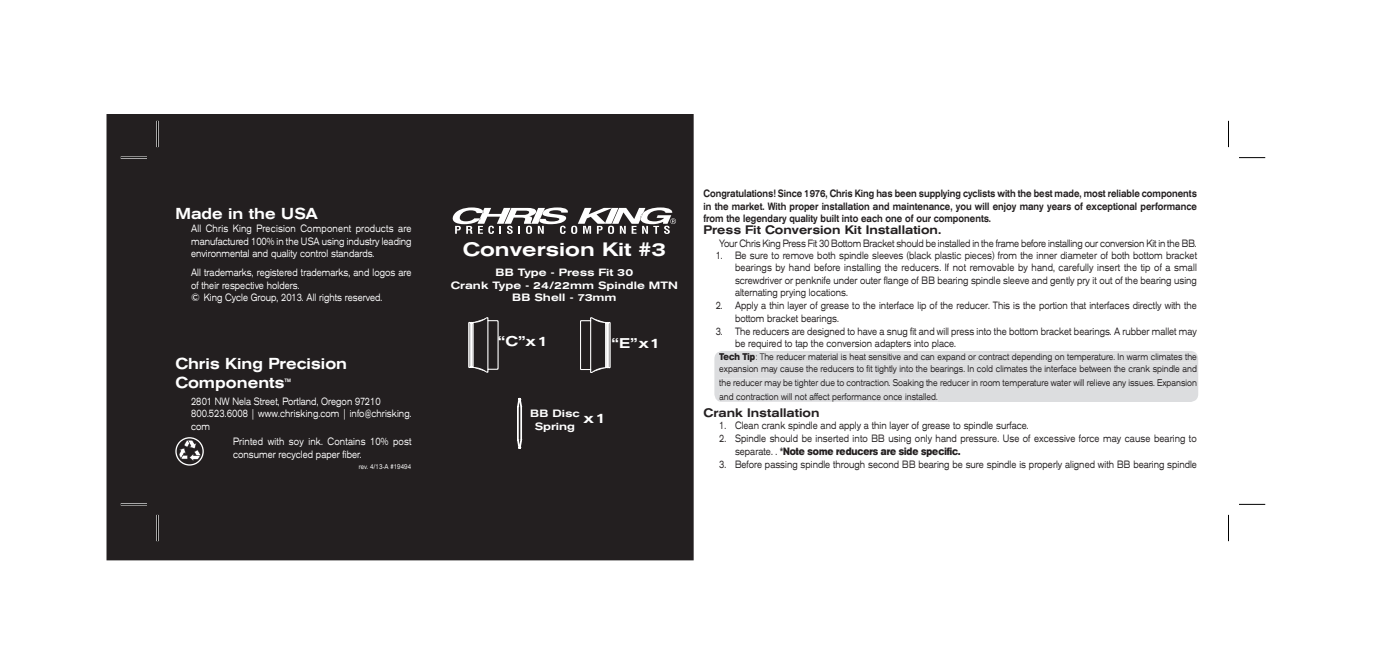
<style>
.page{position:relative;width:1386px;height:662px;background:#fff}
.page>*{position:absolute;margin:0;border:0;box-sizing:border-box;transform-origin:0 0}
.t1{font:500 expanded 19.25px "Akzidenz Grotesk BE";color:#fff}
.t2{font:500 expanded 15.75px/18.9px "Akzidenz Grotesk BE";color:#fff;scale:.9 1}
.t3{font:500 expanded 14px "Akzidenz Grotesk BE";color:#fff}
.t4{font:500 expanded 12.25px "Akzidenz Grotesk BE";color:#231f20;scale:.9 1}
.t5{font:expanded 10.5px/12.2px "Akzidenz Grotesk BE";color:#231f20;scale:.7 1}
.t6{font:expanded 10.5px/12.6px "Akzidenz Grotesk BE";color:#fff;scale:.7 1}
.t7{font:500 expanded 10.5px/12.4px "Akzidenz Grotesk BE";color:#231f20;text-align:justify;scale:.7 1}
.t8{font:500 expanded 10.5px/12.6px "Akzidenz Grotesk BE";color:#fff;text-align:center}
.t9{font:expanded 10.5px/12.6px "Akzidenz Grotesk BE";letter-spacing:.025em;color:#fff;scale:.7 1}
.t10{font:expanded 9.62px/11.5px "Akzidenz Grotesk BE";color:#231f20;scale:.7 1}
.t11{font:expanded 7px "Akzidenz Grotesk BE";color:#fff;scale:.7 1}
.s1{font-size:10.5px}
.s2{font-weight:700}
</style>
<div class="page">
<div style="left:107px;top:114px;width:587px;height:446px;background:#231f20"></div>
<svg style="left:451px;top:207px;width:225px;height:27px"></svg>
<svg style="left:175px;top:437px;width:29px;height:28px"></svg>
<svg style="left:468px;top:317px;width:31px;height:55px;background:#565354"></svg>
<svg style="left:580px;top:317px;width:31px;height:56px;background:#565353"></svg>
<div style="left:714px;top:351px;width:484px;height:51px;background:#dcdddf"></div>
<svg style="left:517px;top:398px;width:5px;height:51px"></svg>
<hr style="left:121px;top:156px;width:26px;height:3px;background:#fff">
<hr style="left:121px;top:503px;width:26px;height:2px;background:#fff">
<hr style="left:156px;top:121px;width:3px;height:26px;background:#fff">
<hr style="left:156px;top:514px;width:3px;height:27px;background:#fff">
<svg style="left:121px;top:157px;width:26px;height:1px"></svg>
<svg style="left:1239px;top:157px;width:26px;height:1px"></svg>
<svg style="left:121px;top:504px;width:26px;height:1px"></svg>
<svg style="left:1239px;top:504px;width:26px;height:1px"></svg>
<svg style="left:157px;top:121px;width:1px;height:26px"></svg>
<svg style="left:157px;top:514px;width:1px;height:27px"></svg>
<svg style="left:1228px;top:121px;width:1px;height:26px"></svg>
<svg style="left:1228px;top:514px;width:1px;height:27px"></svg>
<h2 class="t2" style="left:175px;top:204px;width:160px">Made in the USA</h2>
<p class="t6" style="left:191px;top:222px;width:316px;text-align:justify">All Chris King Precision Component products are manufactured 100% in the USA using industry leading environmental and quality control standards.</p>
<p class="t6" style="left:191px;top:266px;width:317px">All trademarks, registered trademarks, and logos are of their respective holders.<br>© King Cycle Group, 2013. All rights reserved.</p>
<h2 class="t2" style="left:175px;top:354px;width:193px">Chris King Precision<br>Components<span class="s1">™</span></h2>
<p class="t6" style="left:191px;top:394px;width:317px">2801 NW Nela Street, Portland, Oregon 97210<br>800.523.6008 | www.chrisking.com | info@chrisking. com</p>
<p class="t11" style="left:359px;top:462px;width:76px">rev. 4/13-A #19494</p>
<p class="t9" style="left:233px;top:435px;width:257px">Printed with soy ink. Contains 10% post consumer recycled paper fiber.</p>
<h1 class="t1" style="left:463px;top:238px;width:204px">Conversion Kit #3</h1>
<p class="t8" style="left:451px;top:266px;width:229px">BB Type - Press Fit 30<br>Crank Type - 24/22mm Spindle MTN<br>BB Shell - 73mm</p>
<h3 class="t3" style="left:498px;top:333px;width:52px">“C”x1</h3>
<h3 class="t3" style="left:612px;top:334px;width:51px">“E”x1</h3>
<p class="t8" style="left:530px;top:407px;width:51px">BB Disc<br>Spring</p>
<h3 class="t3" style="left:583px;top:410px;width:24px">x1</h3>
<p class="t7" style="left:704px;top:187px;width:707px">Congratulations! Since 1976, Chris King has been supplying cyclists with the best made, most reliable components in the market. With proper installation and maintenance, you will enjoy many years of exceptional performance from the legendary quality built into each one of our components.</p>
<p class="t4" style="left:704px;top:223px;width:266px">Press Fit Conversion Kit Installation.</p>
<p class="t5" style="left:719px;top:237px;width:684px">Your Chris King Press Fit 30 Bottom Bracket should be installed in the frame before installing our conversion Kit in the BB.</p>
<p class="t5" style="left:735px;top:249px;width:662px;text-align:justify;text-indent:-19px">1. Be sure to remove both spindle sleeves (black plastic pieces) from the inner diameter of both bottom bracket bearings by hand before installing the reducers. If not removable by hand, carefully insert the tip of a small screwdriver or penknife under outer flange of BB bearing spindle sleeve and gently pry it out of the bearing using alternating prying locations.</p>
<p class="t5" style="left:735px;top:299px;width:661px;text-indent:-19px">2. Apply a thin layer of grease to the interface lip of the reducer. This is the portion that interfaces directly with the bottom bracket bearings.</p>
<p class="t5" style="left:735px;top:325px;width:662px;text-indent:-19px">3. The reducers are designed to have a snug fit and will press into the bottom bracket bearings. A rubber mallet may be required to tap the conversion adapters into place.</p>
<p class="t10" style="left:719px;top:351px;width:684px"><span class="s2">Tech Tip</span>: The reducer material is heat sensitive and can expand or contract depending on temperature. In warm climates the expansion may cause the reducers to fit tightly into the bearings. In cold climates the interface between the crank spindle and</p>
<p class="t10" style="left:719px;top:375px;width:684px;line-height:14px">the reducer may be tighter due to contraction. Soaking the reducer in room temperature water will relieve any issues. Expansion and contraction will not affect performance once installed.</p>
<p class="t10" style="left:923px;top:390px;width:6px">ll</p>
<p class="t4" style="left:703px;top:405px;width:130px">Crank Installation</p>
<p class="t5" style="left:719px;top:419px;width:444px">1. Clean crank spindle and apply a thin layer of grease to spindle surface.</p>
<p class="t5" style="left:735px;top:432px;width:661px;text-indent:-16px">2. Spindle should be inserted into BB using only hand pressure. Use of excessive force may cause bearing to separate. . <span class="s2">*Note some reducers are side specific.</span></p>
<p class="t5" style="left:719px;top:458px;width:684px">3. Before passing spindle through second BB bearing be sure spindle is properly aligned with BB bearing spindle</p>
</div>
